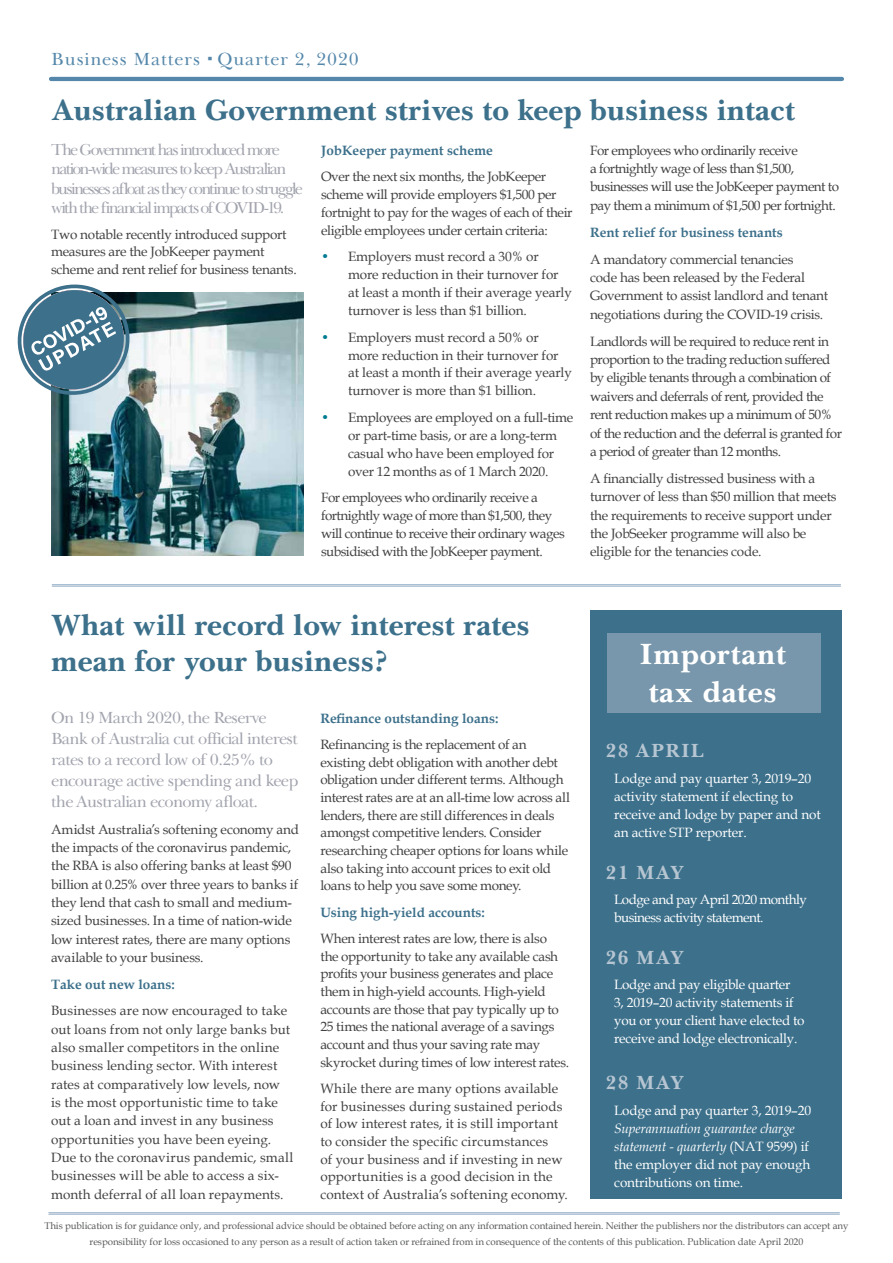
<style>
.page{position:relative;width:893px;height:1263px;background:#fff}
.page>*{position:absolute;margin:0;border:0;box-sizing:border-box;transform-origin:0 0}
.t1{font:700 30px/36px "Baskerville Cyr LT Std";color:#3c708b}
.t2{font:700 30px/37.5px "Baskerville Cyr LT Std";letter-spacing:.02em;color:#fff;text-align:center}
.t3{font:700 19.5px "Baskerville Cyr LT Std";letter-spacing:.05em;color:#b6c5d1}
.t4{font:18px "Baskerville Cyr LT Std Upright";letter-spacing:.045em;color:#5487aa}
.t5{font:16.5px/21px "Baskerville Cyr LT Std Upright";letter-spacing:-.04em;color:#a2a4ae}
.t6{font:16.2px/19.5px "Baskerville Cyr LT Std Upright";letter-spacing:-.105em;color:#a2a4ae}
.t7{font:13.5px/17.7px "Book Antiqua";letter-spacing:-.02em;color:#414042}
.t8{font:13.5px/18.3px "Book Antiqua";letter-spacing:.01em;color:#414042}
.t9{font:13.5px/18.3px "Book Antiqua";letter-spacing:-.04em;color:#414042}
.t10{font:13.5px/18px "Book Antiqua";letter-spacing:-.01em;color:#fff}
.t11{font:700 13.5px "Book Antiqua";color:#3c708b}
.t12{font:13.5px/18px "Book Antiqua";letter-spacing:-.04em;color:#fff}
.t13{font:9.75px/15.9px "Book Antiqua";letter-spacing:-.01em;color:#58595b;text-align:center}
.s1{color:#007b92}
.s2{font-style:italic}
</style>
<div class="page">
<hr style="left:51px;top:77px;width:791px;height:4px;background:#5487aa">
<hr style="left:52px;top:586px;width:788px;height:1px;background:#92acc5">
<hr style="left:52px;top:584px;width:788px;height:1px;background:#92acc5">
<hr style="left:49px;top:1214px;width:790px;height:1px;background:#92acc5">
<hr style="left:49px;top:1212px;width:790px;height:1px;background:#92acc5">
<div style="left:590px;top:610px;width:252px;height:588px;background:#3c708b"></div>
<div style="left:607px;top:633px;width:213px;height:80px;background:#7897ac"></div>
<img style="left:51px;top:293px;width:252px;height:263px">
<svg style="left:17px;top:284px;width:120px;height:119px"></svg>
<h3 class="t4" style="left:51px;top:49px;width:309px">Business Matters Quarter 2, 2020</h3>
<h1 class="t1" style="left:51px;top:92px;width:745px">Australian Government strives to keep business intact</h1>
<p class="t6" style="left:51px;top:140px;width:253px">The Government has introduced more nation-wide measures to keep Australian businesses afloat as they continue to struggle with the financial impacts of COVID-19.</p>
<p class="t7" style="left:51px;top:226px;width:247px;line-height:17.2px">Two notable recently introduced support measures are the JobKeeper payment scheme and rent relief for business tenants.</p>
<p class="t9" style="left:590px;top:141px;width:251px">For employees who ordinarily receive<br>a fortnightly wage of less than $1,500, businesses will use the JobKeeper payment to pay them a minimum of $1,500 per fortnight.</p>
<p class="t11" style="left:590px;top:223px;width:194px">Rent relief for business tenants</p>
<p class="t7" style="left:590px;top:250px;width:240px;line-height:18.3px">A mandatory commercial tenancies<br>code has been released by the Federal Government to assist landlord and tenant negotiations during the COVID-19 crisis.</p>
<p class="t9" style="left:590px;top:332px;width:253px">Landlords will be required to reduce rent in proportion to the trading reduction suffered by eligible tenants through a combination of waivers and deferrals of rent, provided the rent reduction makes up a minimum of 50% of the reduction and the deferral is granted for a period of greater than 12 months.</p>
<p class="t7" style="left:590px;top:469px;width:248px;line-height:18.3px">A financially distressed business with a turnover of less than $50 million that meets the requirements to receive support under the JobSeeker programme will also be eligible for the tenancies code.</p>
<p class="t11" style="left:321px;top:141px;width:173px">JobKeeper payment scheme</p>
<p class="t7" style="left:321px;top:167px;width:253px">Over the next six months, the JobKeeper scheme will provide employers $1,500 per fortnight to pay for the wages of each of their eligible employees under certain criteria:</p>
<p class="t7" style="left:348px;top:247px;width:225px;text-indent:-27px"><span class="s1">•</span> Employers must record a 30% or more reduction in their turnover for at least a month if their average yearly turnover is less than $1 billion.</p>
<p class="t7" style="left:348px;top:328px;width:225px;text-indent:-27px"><span class="s1">•</span> Employers must record a 50% or more reduction in their turnover for at least a month if their average yearly turnover is more than $1 billion.</p>
<p class="t7" style="left:348px;top:408px;width:227px;text-indent:-27px"><span class="s1">•</span> Employees are employed on a full-time or part-time basis, or are a long-term casual who have been employed for over 12 months as of 1 March 2020.</p>
<p class="t9" style="left:321px;top:488px;width:245px">For employees who ordinarily receive a fortnightly wage of more than $1,500, they will continue to receive their ordinary wages subsidised with the JobKeeper payment.</p>
<h1 class="t1" style="left:51px;top:608px;width:480px">What will record low interest rates mean for your business?</h1>
<h1 class="t2" style="left:639px;top:636px;width:148px">Important tax dates</h1>
<p class="t5" style="left:51px;top:707px;width:249px">On 19 March 2020, the Reserve Bank of Australia cut official interest rates to a record low of 0.25% to encourage active spending and keep the Australian economy afloat.</p>
<p class="t7" style="left:51px;top:820px;width:249px;line-height:18.3px">Amidst Australia’s softening economy and the impacts of the coronavirus pandemic, the RBA is also offering banks at least $90 billion at 0.25% over three years to banks if they lend that cash to small and medium&shy;sized businesses. In a time of nation-wide low interest rates, there are many options available to your business.</p>
<p class="t11" style="left:51px;top:975px;width:125px">Take out new loans:</p>
<p class="t8" style="left:51px;top:1001px;width:244px">Businesses are now encouraged to take out loans from not only large banks but also smaller competitors in the online business lending sector. With interest rates at comparatively low levels, now is the most opportunistic time to take out a loan and invest in any business opportunities you have been eyeing.<br>Due to the coronavirus pandemic, small businesses will be able to access a six&shy;month deferral of all loan repayments.</p>
<p class="t11" style="left:320px;top:709px;width:180px">Refinance outstanding loans:</p>
<p class="t7" style="left:320px;top:735px;width:251px">Refinancing is the replacement of an existing debt obligation with another debt obligation under different terms. Although interest rates are at an all-time low across all lenders, there are still differences in deals amongst competitive lenders. Consider researching cheaper options for loans while also taking into account prices to exit old loans to help you save some money.</p>
<p class="t11" style="left:320px;top:903px;width:166px">Using high-yield accounts:</p>
<p class="t7" style="left:320px;top:929px;width:250px">When interest rates are low, there is also<br>the opportunity to take any available cash profits your business generates and place them in high-yield accounts. High-yield accounts are those that pay typically up to 25 times the national average of a savings account and thus your saving rate may skyrocket during times of low interest rates.</p>
<p class="t8" style="left:320px;top:1079px;width:249px;line-height:17.7px">While there are many options available for businesses during sustained periods of low interest rates, it is still important to consider the specific circumstances<br>of your business and if investing in new opportunities is a good decision in the context of Australia’s softening economy.</p>
<h2 class="t3" style="left:606px;top:740px;width:99px">28 APRIL</h2>
<p class="t10" style="left:614px;top:769px;width:208px">Lodge and pay quarter 3, 2019–20 activity statement if electing to receive and lodge by paper and not an active STP reporter.</p>
<h2 class="t3" style="left:606px;top:861px;width:80px">21 MAY</h2>
<p class="t12" style="left:614px;top:890px;width:194px">Lodge and pay April 2020 monthly business activity statement.</p>
<h2 class="t3" style="left:606px;top:946px;width:80px">26 MAY</h2>
<p class="t10" style="left:614px;top:975px;width:192px">Lodge and pay eligible quarter<br>3, 2019–20 activity statements if you or your client have elected to receive and lodge electronically.</p>
<h2 class="t3" style="left:606px;top:1071px;width:80px">28 MAY</h2>
<p class="t10" style="left:614px;top:1101px;width:199px">Lodge and pay quarter 3, 2019–20</p>
<p class="t10" style="left:614px;top:1119px;width:198px"><span class="s2">Superannuation guarantee charge statement - quarterly</span> (NAT 9599) if the employer did not pay enough contributions on time.</p>
<p class="t13" style="left:45px;top:1218px;width:805px">This publication is for guidance only, and professional advice should be obtained before acting on any information contained herein. Neither the publishers nor the distributors can accept any responsibility for loss occasioned to any person as a result of action taken or refrained from in consequence of the contents of this publication. Publication date April 2020</p>
</div>
